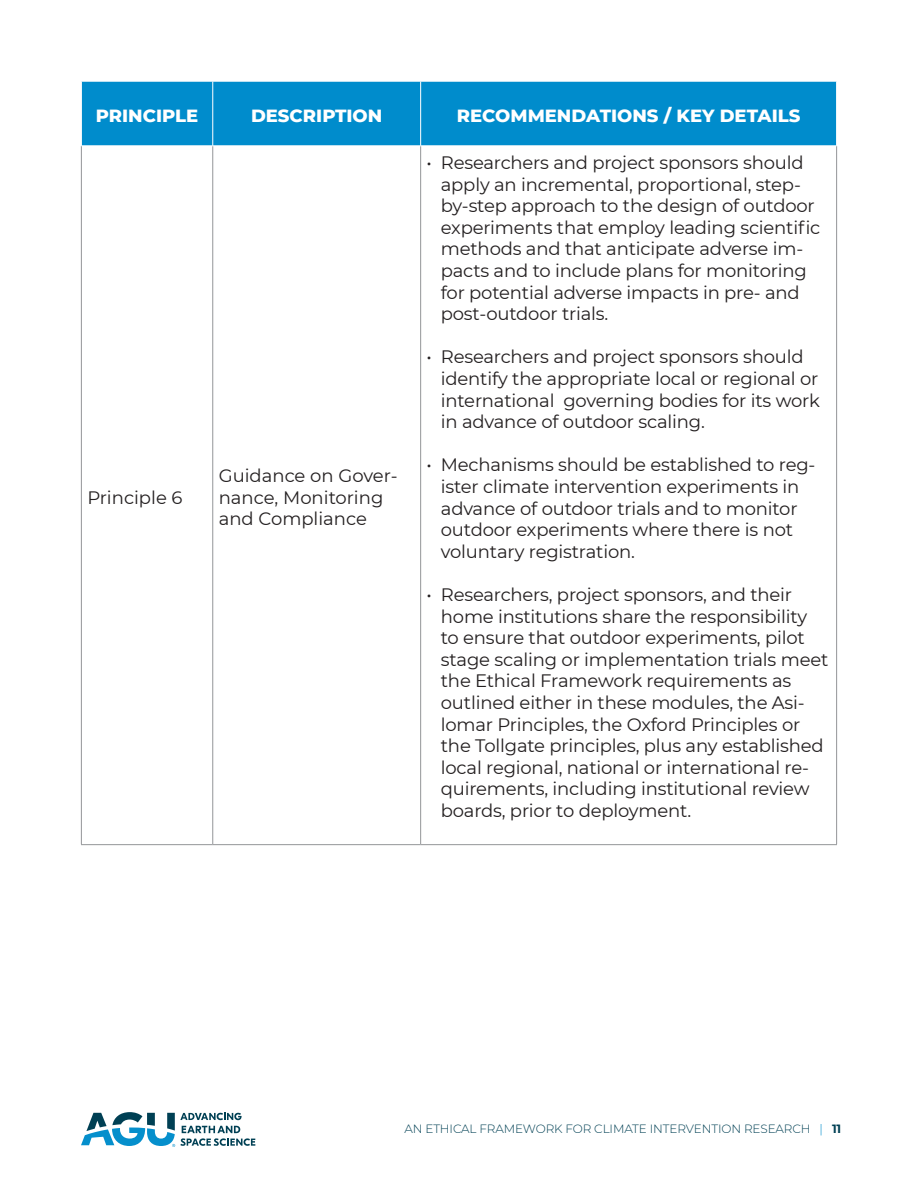
<style>
.page{position:relative;width:918px;height:1188px;background:#fff}
.page>*{position:absolute;margin:0;border:0;box-sizing:border-box;transform-origin:0 0}
.t1{font:18px/21.6px "Montserrat";letter-spacing:-.01em;color:#231f20}
.t2{font:800 18px "Montserrat";color:#fff}
.t3{font:300 12px "Montserrat";letter-spacing:-.01em;color:#004054}
.s1{color:#058fcc}
.s2{font-weight:700}
</style>
<div class="page">
<svg style="left:81px;top:1112px;width:174px;height:35px"></svg>
<div style="left:82px;top:82px;width:754px;height:64px;background:#008ccc"></div>
<hr style="left:213px;top:81px;width:1px;height:65px;background:#fff">
<hr style="left:81px;top:146px;width:1px;height:698px;background:#939598">
<hr style="left:212px;top:146px;width:1px;height:698px;background:#939598">
<hr style="left:420px;top:146px;width:1px;height:698px;background:#939598">
<hr style="left:836px;top:146px;width:1px;height:698px;background:#939598">
<hr style="left:81px;top:844px;width:132px;height:1px;background:#939598">
<hr style="left:213px;top:844px;width:208px;height:1px;background:#939598">
<hr style="left:421px;top:844px;width:416px;height:1px;background:#939598">
<hr style="left:420px;top:81px;width:1px;height:65px;background:#fff">
<hr style="left:81px;top:146px;width:132px;height:1px;background:#fff">
<hr style="left:213px;top:146px;width:208px;height:1px;background:#fff">
<hr style="left:421px;top:146px;width:416px;height:1px;background:#fff">
<p class="t2" style="left:96px;top:103px;width:104px">PRINCIPLE</p>
<p class="t2" style="left:251px;top:103px;width:133px">DESCRIPTION</p>
<p class="t2" style="left:457px;top:103px;width:345px">RECOMMENDATIONS / KEY DETAILS</p>
<p class="t1" style="left:87px;top:486px;width:97px">Principle 6</p>
<p class="t1" style="left:219px;top:464px;width:180px">Guidance on Gover&shy;nance, Monitoring and Compliance</p>
<p class="t1" style="left:441px;top:151px;width:381px;text-indent:-14px">• Researchers and project sponsors should apply an incremental, proportional, step&shy;by-step approach to the design of outdoor experiments that employ leading scientific methods and that anticipate adverse im&shy;pacts and to include plans for monitoring for potential adverse impacts in pre- and post-outdoor trials.</p>
<p class="t1" style="left:441px;top:346px;width:381px;text-indent:-14px">• Researchers and project sponsors should identify the appropriate local or regional or international governing bodies for its work in advance of outdoor scaling.</p>
<p class="t1" style="left:441px;top:454px;width:376px;text-indent:-14px">• Mechanisms should be established to reg&shy;ister climate intervention experiments in advance of outdoor trials and to monitor outdoor experiments where there is not voluntary registration.</p>
<p class="t1" style="left:441px;top:583px;width:389px;text-indent:-14px">• Researchers, project sponsors, and their home institutions share the responsibility to ensure that outdoor experiments, pilot stage scaling or implementation trials meet the Ethical Framework requirements as outlined either in these modules, the Asi&shy;lomar Principles, the Oxford Principles or the Tollgate principles, plus any established local regional, national or international re&shy;quirements, including institutional review boards, prior to deployment.</p>
<p class="t3" style="left:404px;top:1120px;width:438px">AN ETHICAL FRAMEWORK FOR CLIMATE INTERVENTION RESEARCH <span class="s1">|</span> <span class="s2">11</span></p>
</div>
